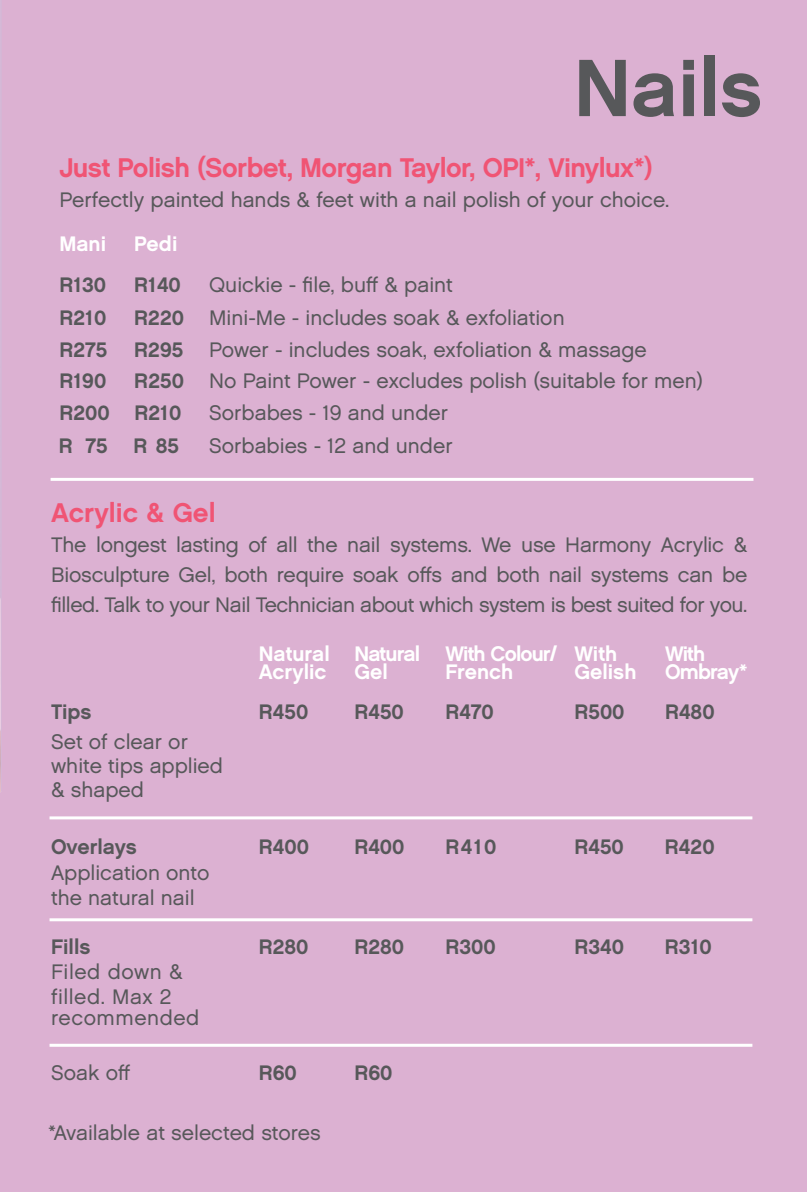
<style>
.page{position:relative;width:807px;height:1192px;background:#fff}
.page>*{position:absolute;margin:0;border:0;box-sizing:border-box;transform-origin:0 0}
.t1{font:81px "Chalet New York Nineteen Sixty";color:#57585a}
.t2{font:27px "Chalet New York Nineteen Sixty";letter-spacing:-.02em;color:#f05474}
.t3{font:27px "Chalet New York Nineteen Sixty";color:#f05474}
.t4{font:21px/30px "Chalet London Nineteen Sixty";color:#57585a}
.t5{font:21px "Chalet New York Nineteen Sixty";color:#57585a}
.t6{font:21px/18px "Chalet New York Nineteen Sixty";letter-spacing:-.005em;color:#fff}
.t7{font:21px/25.2px "Chalet London Nineteen Sixty";letter-spacing:.025em;color:#57585a}
.t8{font:21px/18px "Chalet New York Nineteen Sixty";letter-spacing:-.04em;color:#fff}
.t9{font:21px/18px "Chalet New York Nineteen Sixty";letter-spacing:-.035em;color:#fff}
.s1{font-family:"Chalet New York Nineteen Sixty"}
</style>
<div class="page">
<div style="left:0;top:0;width:806px;height:1192px;background:#dcb1d2"></div>
<hr style="left:50px;top:1043px;width:702px;height:3px;background:#fff">
<hr style="left:50px;top:918px;width:702px;height:3px;background:#fff">
<hr style="left:50px;top:816px;width:702px;height:3px;background:#fff">
<hr style="left:51px;top:478px;width:702px;height:3px;background:#fff">
<svg style="left:0;top:0;width:1px;height:891px"></svg>
<svg style="left:804px;top:1187px;width:3px;height:5px"></svg>
<h1 class="t1" style="left:574px;top:39px;width:190px">Nails</h1>
<p class="t2" style="left:59px;top:151px;width:594px">Just Polish (Sorbet, Morgan Taylor, OPI*, Vinylux*)</p>
<p class="t4" style="left:59px;top:184px;width:611px">Perfectly painted hands &amp; feet with a nail polish of your choice.</p>
<p class="t6" style="left:59px;top:235px;width:48px">Mani</p>
<p class="t6" style="left:134px;top:235px;width:45px">Pedi</p>
<p class="t5" style="left:59px;top:272px;width:48px">R130</p>
<p class="t5" style="left:134px;top:272px;width:48px">R140</p>
<p class="t4" style="left:209px;top:270px;width:245px">Quickie - file, bu≠ &amp; paint</p>
<p class="t5" style="left:59px;top:305px;width:48px">R210</p>
<p class="t4" style="left:134px;top:302px;width:432px"><span class="s1">R220</span> Mini-Me - includes soak &amp; exfoliation</p>
<p class="t5" style="left:59px;top:336px;width:50px">R275</p>
<p class="t4" style="left:134px;top:334px;width:514px"><span class="s1">R295</span> Power - includes soak, exfoliation &amp; massage</p>
<p class="t5" style="left:59px;top:368px;width:48px">R190</p>
<p class="t4" style="left:134px;top:366px;width:570px"><span class="s1">R250</span> No Paint Power - excludes polish (suitable for men)</p>
<p class="t5" style="left:59px;top:400px;width:123px">R200 R210</p>
<p class="t4" style="left:209px;top:397px;width:240px">Sorbabes - 19 and under</p>
<p class="t5" style="left:59px;top:433px;width:122px">R 75 R 85</p>
<p class="t4" style="left:209px;top:431px;width:245px">Sorbabies - 12 and under</p>
<p class="t3" style="left:51px;top:496px;width:166px">Acrylic &amp; Gel</p>
<p class="t4" style="left:51px;top:529px;width:697px;text-align:justify">The longest lasting of all the nail systems. We use Harmony Acrylic &amp; Biosculpture Gel, both require soak o≠s and both nail systems can be filled. Talk to your Nail Technician about which system is best suited for you.</p>
<p class="t6" style="left:259px;top:644px;width:72px">Natural<br>Acrylic</p>
<p class="t8" style="left:354px;top:644px;width:67px">Natural<br>Gel</p>
<p class="t9" style="left:445px;top:644px;width:113px">With Colour/<br>French</p>
<p class="t6" style="left:574px;top:644px;width:63px">With<br>Gelish</p>
<p class="t8" style="left:665px;top:644px;width:84px">With<br>Ombray*</p>
<p class="t5" style="left:51px;top:699px;width:42px">Tips</p>
<p class="t4" style="left:51px;top:730px;width:173px;line-height:24px">Set of clear or white tips applied &amp; shaped</p>
<p class="t5" style="left:259px;top:699px;width:51px">R450</p>
<p class="t5" style="left:354px;top:699px;width:51px">R450</p>
<p class="t5" style="left:445px;top:699px;width:50px">R470</p>
<p class="t5" style="left:574px;top:699px;width:52px">R500</p>
<p class="t5" style="left:665px;top:699px;width:51px">R480</p>
<p class="t5" style="left:51px;top:834px;width:87px">Overlays</p>
<p class="t4" style="left:51px;top:859px;width:160px;line-height:25.2px">Application onto the natural nail</p>
<p class="t5" style="left:51px;top:934px;width:41px">Fills</p>
<p class="t7" style="left:51px;top:959px;width:133px">Filed down &amp; filled. Max 2</p>
<p class="t7" style="left:51px;top:1005px;width:150px">recommended</p>
<p class="t5" style="left:259px;top:834px;width:52px">R400</p>
<p class="t5" style="left:354px;top:834px;width:52px">R400</p>
<p class="t5" style="left:445px;top:834px;width:52px">R410</p>
<p class="t5" style="left:574px;top:834px;width:51px">R450</p>
<p class="t5" style="left:665px;top:834px;width:51px">R420</p>
<p class="t5" style="left:259px;top:934px;width:51px">R280</p>
<p class="t5" style="left:354px;top:934px;width:51px">R280</p>
<p class="t5" style="left:445px;top:934px;width:52px">R300</p>
<p class="t5" style="left:574px;top:934px;width:51px">R340</p>
<p class="t5" style="left:665px;top:934px;width:48px">R310</p>
<p class="t4" style="left:51px;top:1058px;width:81px">Soak o≠</p>
<p class="t5" style="left:259px;top:1060px;width:40px">R60</p>
<p class="t5" style="left:354px;top:1060px;width:40px">R60</p>
<p class="t4" style="left:49px;top:1117px;width:273px">*Available at selected stores</p>
</div>
